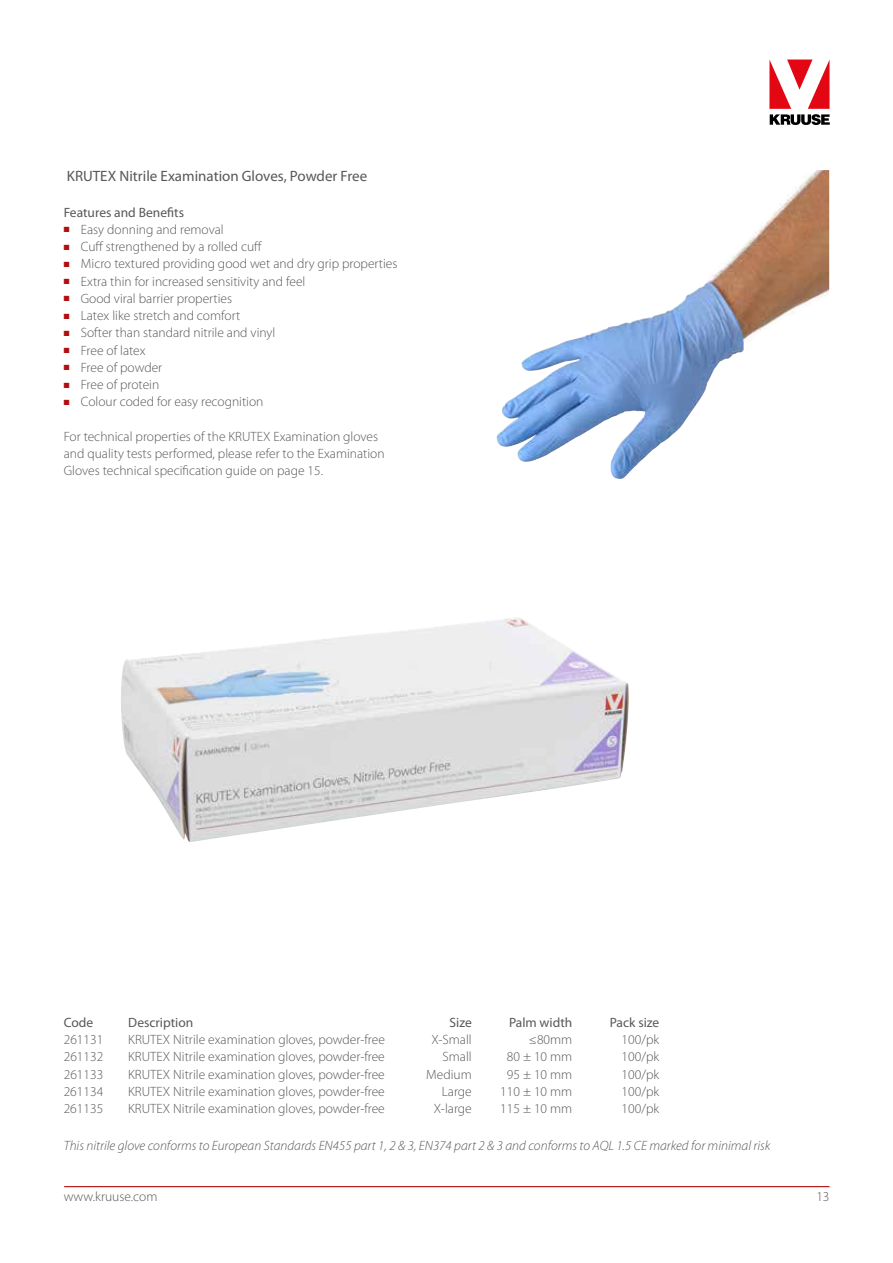
<style>
.page{position:relative;width:893px;height:1263px;background:#fff}
.page>*{position:absolute;margin:0;border:0;box-sizing:border-box;transform-origin:0 0}
.t1{font:15px "Myriad Pro";color:#575756}
.t2{font:300 13.5px/17.2px "Myriad Pro";color:#575756}
.t3{font:italic 300 13.5px "Myriad Pro";color:#575756}
.t4{font:13.5px "Myriad Pro";color:#575756}
.s1{color:#b20e10}
</style>
<div class="page">
<img style="left:121px;top:618px;width:508px;height:224px">
<img style="left:496px;top:175px;width:314px;height:295px">
<hr style="left:64px;top:1186px;width:766px;height:1px;background:#b20e10">
<svg style="left:769px;top:60px;width:61px;height:65px"></svg>
<p class="t1" style="left:67px;top:167px;width:302px">KRUTEX Nitrile Examination Gloves, Powder Free</p>
<p class="t4" style="left:64px;top:204px;width:122px">Features and Benefits</p>
<p class="t2" style="left:64px;top:221px;width:162px"><span class="s1">■</span> Easy donning and removal</p>
<p class="t2" style="left:64px;top:238px;width:200px"><span class="s1">■</span> Cuff strengthened by a rolled cuff</p>
<p class="t2" style="left:64px;top:255px;width:335px"><span class="s1">■</span> Micro textured providing good wet and dry grip properties</p>
<p class="t2" style="left:64px;top:272px;width:243px"><span class="s1">■</span> Extra thin for increased sensitivity and feel</p>
<p class="t2" style="left:64px;top:290px;width:170px"><span class="s1">■</span> Good viral barrier properties</p>
<p class="t2" style="left:64px;top:307px;width:178px"><span class="s1">■</span> Latex like stretch and comfort</p>
<p class="t2" style="left:64px;top:324px;width:213px"><span class="s1">■</span> Softer than standard nitrile and vinyl</p>
<p class="t2" style="left:64px;top:341px;width:83px"><span class="s1">■</span> Free of latex</p>
<p class="t2" style="left:64px;top:359px;width:100px"><span class="s1">■</span> Free of powder</p>
<p class="t2" style="left:64px;top:376px;width:97px"><span class="s1">■</span> Free of protein</p>
<p class="t2" style="left:64px;top:393px;width:201px"><span class="s1">■</span> Colour coded for easy recognition</p>
<p class="t2" style="left:64px;top:428px;width:322px">For technical properties of the KRUTEX Examination gloves and quality tests performed, please refer to the Examination<br>Gloves technical specification guide on page 15.</p>
<p class="t4" style="left:64px;top:1014px;width:31px">Code</p>
<p class="t4" style="left:128px;top:1014px;width:67px">Description</p>
<p class="t4" style="left:450px;top:1014px;width:24px">Size</p>
<p class="t4" style="left:509px;top:1014px;width:65px">Palm width</p>
<p class="t4" style="left:610px;top:1014px;width:51px">Pack size</p>
<p class="t2" style="left:64px;top:1031px;width:41px">261131</p>
<p class="t2" style="left:128px;top:1031px;width:258px">KRUTEX Nitrile examination gloves, powder-free</p>
<p class="t2" style="left:432px;top:1031px;width:42px">X-Small</p>
<p class="t2" style="left:529px;top:1031px;width:45px">≤80mm</p>
<p class="t2" style="left:622px;top:1031px;width:39px">100/pk</p>
<p class="t2" style="left:64px;top:1048px;width:41px">261132</p>
<p class="t2" style="left:128px;top:1048px;width:258px">KRUTEX Nitrile examination gloves, powder-free</p>
<p class="t2" style="left:443px;top:1048px;width:31px">Small</p>
<p class="t2" style="left:507px;top:1048px;width:67px">80 ± 10 mm</p>
<p class="t2" style="left:622px;top:1048px;width:39px">100/pk</p>
<p class="t2" style="left:64px;top:1065px;width:41px">261133</p>
<p class="t2" style="left:128px;top:1065px;width:258px">KRUTEX Nitrile examination gloves, powder-free</p>
<p class="t2" style="left:426px;top:1065px;width:47px">Medium</p>
<p class="t2" style="left:507px;top:1065px;width:67px">95 ± 10 mm</p>
<p class="t2" style="left:622px;top:1065px;width:39px">100/pk</p>
<p class="t2" style="left:64px;top:1083px;width:41px">261134</p>
<p class="t2" style="left:128px;top:1083px;width:258px">KRUTEX Nitrile examination gloves, powder-free</p>
<p class="t2" style="left:442px;top:1083px;width:31px">Large</p>
<p class="t2" style="left:500px;top:1083px;width:73px">110 ± 10 mm</p>
<p class="t2" style="left:622px;top:1083px;width:39px">100/pk</p>
<p class="t2" style="left:64px;top:1100px;width:41px">261135</p>
<p class="t2" style="left:128px;top:1100px;width:258px">KRUTEX Nitrile examination gloves, powder-free</p>
<p class="t2" style="left:434px;top:1100px;width:39px">X-large</p>
<p class="t2" style="left:500px;top:1100px;width:73px">115 ± 10 mm</p>
<p class="t2" style="left:622px;top:1100px;width:39px">100/pk</p>
<p class="t3" style="left:64px;top:1137px;width:708px">This nitrile glove conforms to European Standards EN455 part 1, 2 &amp; 3, EN374 part 2 &amp; 3 and conforms to AQL 1.5 CE marked for minimal risk</p>
<p class="t2" style="left:64px;top:1188px;width:95px">www.kruuse.com</p>
<p class="t2" style="left:816px;top:1188px;width:15px">13</p>
</div>
